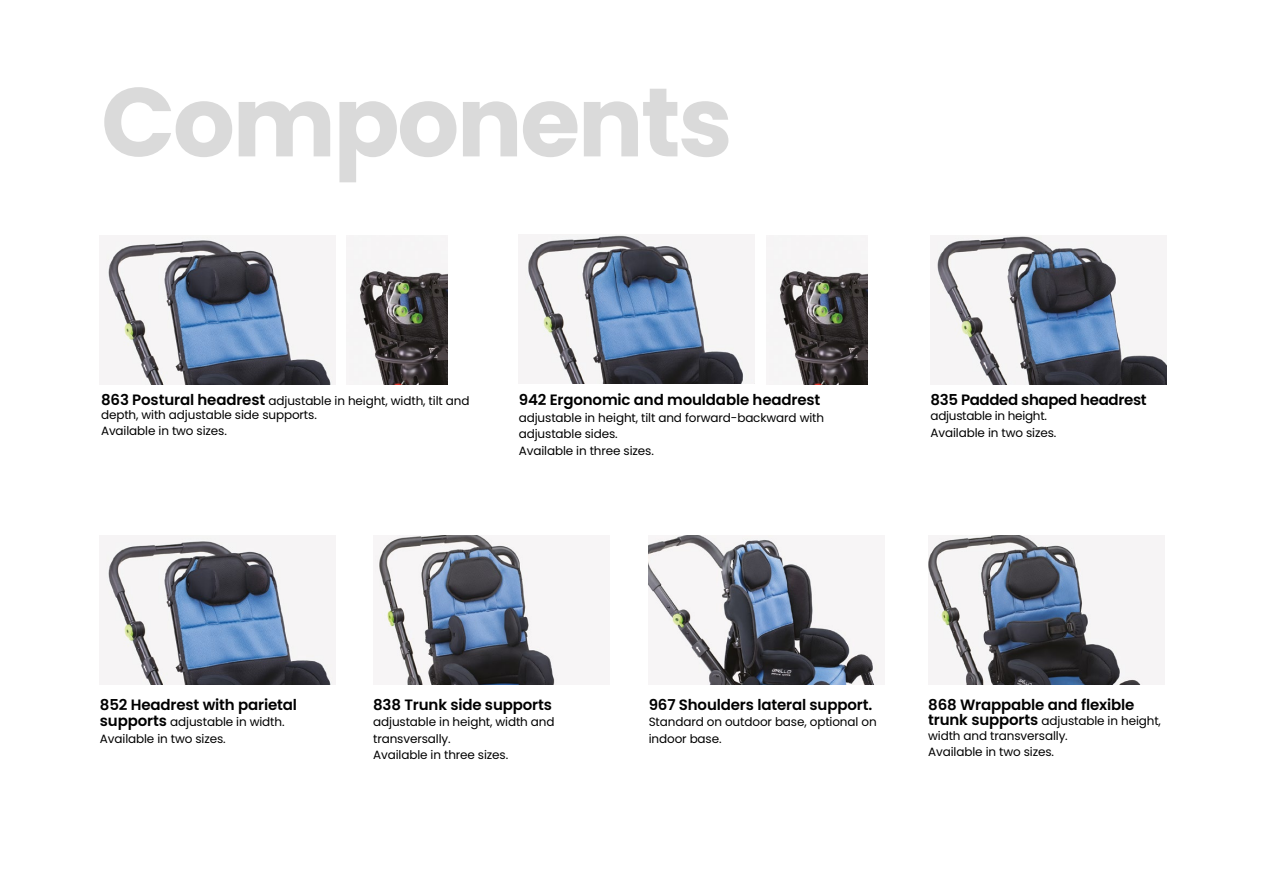
<style>
.page{position:relative;width:1263px;height:893px;background:#fff}
.page>*{position:absolute;margin:0;border:0;box-sizing:border-box;transform-origin:0 0}
.t1{font:700 97.5px "Poppins";letter-spacing:-.025em;color:#dadada}
.t2{font:600 15px "Poppins";letter-spacing:-.01em;color:#000}
.t3{font:12px/16.5px "Poppins";letter-spacing:-.01em;color:#000}
.s1{font-weight:600;font-size:15px}
</style>
<div class="page">
<img style="left:928px;top:536px;width:236px;height:149px">
<img style="left:930px;top:235px;width:236px;height:149px">
<img style="left:100px;top:235px;width:236px;height:149px">
<img style="left:519px;top:234px;width:236px;height:149px">
<img style="left:347px;top:235px;width:101px;height:149px">
<img style="left:767px;top:235px;width:100px;height:149px">
<img style="left:100px;top:536px;width:236px;height:149px">
<img style="left:649px;top:536px;width:229px;height:149px">
<img style="left:375px;top:536px;width:183px;height:149px">
<p class="t1" style="left:101px;top:66px;width:633px">Components</p>
<p class="t3" style="left:101px;top:394px;width:370px;line-height:13.5px"><span class="s1">863 Postural headrest</span> adjustable in height, width, tilt and depth, with adjustable side supports.</p>
<p class="t3" style="left:101px;top:423px;width:127px">Available in two sizes.</p>
<p class="t2" style="left:519px;top:391px;width:303px">942 Ergonomic and mouldable headrest</p>
<p class="t3" style="left:519px;top:409px;width:307px">adjustable in height, tilt and forward-backward with adjustable sides.</p>
<p class="t3" style="left:519px;top:442px;width:137px">Available in three sizes.</p>
<p class="t2" style="left:930px;top:391px;width:218px">835 Padded shaped headrest</p>
<p class="t3" style="left:930px;top:408px;width:118px">adjustable in height.</p>
<p class="t3" style="left:930px;top:424px;width:127px">Available in two sizes.</p>
<p class="t2" style="left:100px;top:696px;width:199px">852 Headrest with parietal</p>
<p class="t3" style="left:100px;top:714px;width:186px"><span class="s1">supports</span> adjustable in width.</p>
<p class="t3" style="left:100px;top:730px;width:127px">Available in two sizes.</p>
<p class="t2" style="left:373px;top:696px;width:180px">838 Trunk side supports</p>
<p class="t3" style="left:373px;top:714px;width:183px">adjustable in height, width and transversally.</p>
<p class="t3" style="left:373px;top:747px;width:137px">Available in three sizes.</p>
<p class="t2" style="left:649px;top:696px;width:225px">967 Shoulders lateral support.</p>
<p class="t3" style="left:649px;top:714px;width:229px">Standard on outdoor base, optional on indoor base.</p>
<p class="t2" style="left:928px;top:696px;width:208px">868 Wrappable and flexible</p>
<p class="t3" style="left:928px;top:713px;width:234px;line-height:15px"><span class="s1">trunk supports</span> adjustable in height, width and transversally.</p>
<p class="t3" style="left:928px;top:744px;width:127px">Available in two sizes.</p>
</div>
